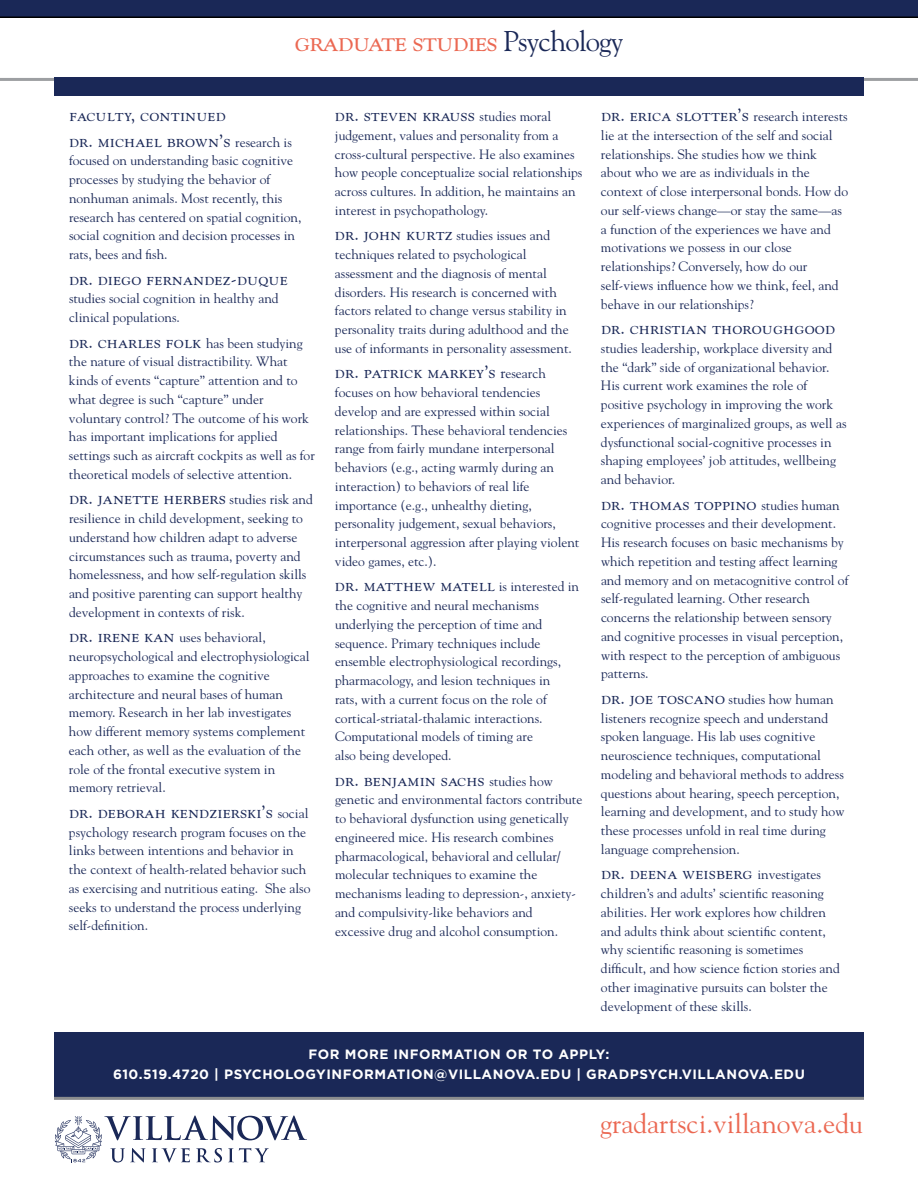
<style>
.page{position:relative;width:918px;height:1188px;background:#fff}
.page>*{position:absolute;margin:0;border:0;box-sizing:border-box;transform-origin:0 0}
.t1{font:28.5px "Goudy Std";letter-spacing:-.03em;color:#eb6852}
.t2{font:27.3px "Goudy Std";color:#eb6852}
.t3{font:18px/25.5px "Goudy Std";letter-spacing:.01em;color:#1a2857}
.t4{font:13.5px/18.8px "Goudy Std";color:#1a2857}
.t5{font:700 13.5px/19.5px "Gotham";letter-spacing:.04em;color:#fff;text-align:center}
.s1{color:#1a2857}
.s2{font-size:13.5px}
.s3{font-size:18px}
.s4{font-size:15px}
</style>
<div class="page">
<svg style="left:0;top:0;width:918px;height:18px;background:#17244f"></svg>
<hr style="left:0;top:78px;width:918px;height:3px;background:#9d9fa2">
<div style="left:54px;top:78px;width:810px;height:18px;background:#1a2857"></div>
<svg style="left:55px;top:1115px;width:252px;height:47px"></svg>
<div style="left:54px;top:1032px;width:810px;height:67px;background:#1a2857"></div>
<hr style="left:54px;top:1097px;width:810px;height:3px;background:#8a8c8e">
<h1 class="t1" style="left:294px;top:23px;width:331px">Graduate Studies <span class="s1">Psychology</span></h1>
<h3 class="t3" style="left:69px;top:102px;width:224px">Faculty, continued<br>Dr. Michael Brown’s <span class="s2">research is</span></h3>
<p class="t4" style="left:69px;top:151px;width:234px">focused on understanding basic cognitive processes by studying the behavior of nonhuman animals. Most recently, this research has centered on spatial cognition, social cognition and decision processes in rats, bees and fish.</p>
<h3 class="t3" style="left:69px;top:265px;width:220px">Dr. Diego Fernandez-Duque</h3>
<p class="t4" style="left:69px;top:289px;width:211px">studies social cognition in healthy and clinical populations.</p>
<p class="t4" style="left:69px;top:333px;width:247px"><span class="s3">Dr. Charles Folk</span> has been studying the nature of visual distractibility. What kinds of events “capture” attention and to what degree is such “capture” under voluntary control? The outcome of his work has important implications for applied settings such as aircraft cockpits as well as for theoretical models of selective attention.</p>
<h3 class="t3" style="left:69px;top:485px;width:245px">Dr. Janette Herbers <span class="s2">studies risk and</span></h3>
<p class="t4" style="left:69px;top:509px;width:239px">resilience in child development, seeking to understand how children adapt to adverse circumstances such as trauma, poverty and homelessness, and how self-regulation skills and positive parenting can support healthy development in contexts of risk.</p>
<p class="t4" style="left:69px;top:628px;width:242px"><span class="s3">Dr. Irene Kan</span> uses behavioral, neuropsychological and electrophysiological approaches to examine the cognitive architecture and neural bases of human memory. Research in her lab investigates how different memory systems complement each other, as well as the evaluation of the role of the frontal executive system in memory retrieval.</p>
<h3 class="t3" style="left:69px;top:799px;width:241px">Dr. Deborah Kendzierski’s <span class="s2">social</span></h3>
<p class="t4" style="left:69px;top:822px;width:243px">psychology research program focuses on the links between intentions and behavior in the context of health-related behavior such as exercising and nutritious eating. She also seeks to understand the process underlying self-definition.</p>
<h3 class="t3" style="left:335px;top:102px;width:218px">Dr. Steven Krauss <span class="s2">studies moral</span></h3>
<p class="t4" style="left:335px;top:126px;width:249px">judgement, values and personality from a cross-cultural perspective. He also examines how people conceptualize social relationships across cultures. In addition, he maintains an interest in psychopathology.</p>
<p class="t4" style="left:335px;top:226px;width:238px"><span class="s3">Dr. John Kurtz</span> studies issues and techniques related to psychological assessment and the diagnosis of mental disorders. His research is concerned with factors related to change versus stability in personality traits during adulthood and the use of informants in personality assessment.</p>
<h3 class="t3" style="left:335px;top:359px;width:212px">Dr. Patrick Markey’s <span class="s4">r</span><span class="s2">esearch</span></h3>
<p class="t4" style="left:335px;top:383px;width:246px">focuses on how behavioral tendencies develop and are expressed within social relationships. These behavioral tendencies range from fairly mundane interpersonal behaviors (e.g., acting warmly during an interaction) to behaviors of real life importance (e.g., unhealthy dieting, personality judgement, sexual behaviors, interpersonal aggression after playing violent video games, etc.).</p>
<h3 class="t3" style="left:335px;top:572px;width:246px">Dr. Matthew Matell <span class="s2">is interested in</span></h3>
<p class="t4" style="left:335px;top:596px;width:228px">the cognitive and neural mechanisms underlying the perception of time and sequence. Primary techniques include ensemble electrophysiological recordings, pharmacology, and lesion techniques in rats, with a current focus on the role of cortical-striatal-thalamic interactions.<br>Computational models of timing are<br>also being developed.</p>
<h3 class="t3" style="left:335px;top:766px;width:219px">Dr. Benjamin Sachs <span class="s2">studies how</span></h3>
<p class="t4" style="left:335px;top:790px;width:249px">genetic and environmental factors contribute to behavioral dysfunction using genetically engineered mice. His research combines pharmacological, behavioral and cellular/ molecular techniques to examine the mechanisms leading to depression-, anxiety&shy;and compulsivity-like behaviors and excessive drug and alcohol consumption.</p>
<h3 class="t3" style="left:601px;top:102px;width:248px">Dr. Erica Slotter’s <span class="s2">research interests</span></h3>
<p class="t4" style="left:601px;top:126px;width:249px">lie at the intersection of the self and social relationships. She studies how we think about who we are as individuals in the context of close interpersonal bonds. How do our self-views change—or stay the same—as a function of the experiences we have and motivations we possess in our close relationships? Conversely, how do our self-views influence how we think, feel, and behave in our relationships?</p>
<h3 class="t3" style="left:601px;top:315px;width:236px">DR. CHRISTIAN THOROUGHGOOD</h3>
<p class="t4" style="left:601px;top:339px;width:247px">studies leadership, workplace diversity and the “dark” side of organizational behavior.<br>His current work examines the role of positive psychology in improving the work experiences of marginalized groups, as well as dysfunctional social-cognitive processes in shaping employees’ job attitudes, wellbeing and behavior.</p>
<h3 class="t3" style="left:601px;top:490px;width:240px">Dr. Thomas Toppino <span class="s2">studies human</span></h3>
<p class="t4" style="left:601px;top:514px;width:249px">cognitive processes and their development.<br>His research focuses on basic mechanisms by which repetition and testing affect learning and memory and on metacognitive control of self-regulated learning. Other research concerns the relationship between sensory and cognitive processes in visual perception, with respect to the perception of ambiguous patterns.</p>
<p class="t4" style="left:601px;top:690px;width:245px"><span class="s3">Dr. Joe Toscano</span> studies how human listeners recognize speech and understand spoken language. His lab uses cognitive neuroscience techniques, computational modeling and behavioral methods to address questions about hearing, speech perception, learning and development, and to study how these processes unfold in real time during language comprehension.</p>
<h3 class="t3" style="left:601px;top:860px;width:222px">DR. DEENA WEISBERG <span class="s2">investigates</span></h3>
<p class="t4" style="left:601px;top:884px;width:240px">children’s and adults’ scientific reasoning abilities. Her work explores how children and adults think about scientific content, why scientific reasoning is sometimes difficult, and how science fiction stories and other imaginative pursuits can bolster the development of these skills.</p>
<p class="t5" style="left:113px;top:1045px;width:693px">FOR MORE INFORMATION OR TO APPLY:<br>610.519.4720 | PSYCHOLOGYINFORMATION@VILLANOVA.EDU | GRADPSYCH.VILLANOVA.EDU</p>
<h2 class="t2" style="left:600px;top:1107px;width:264px">gradartsci.villanova.edu</h2>
</div>
